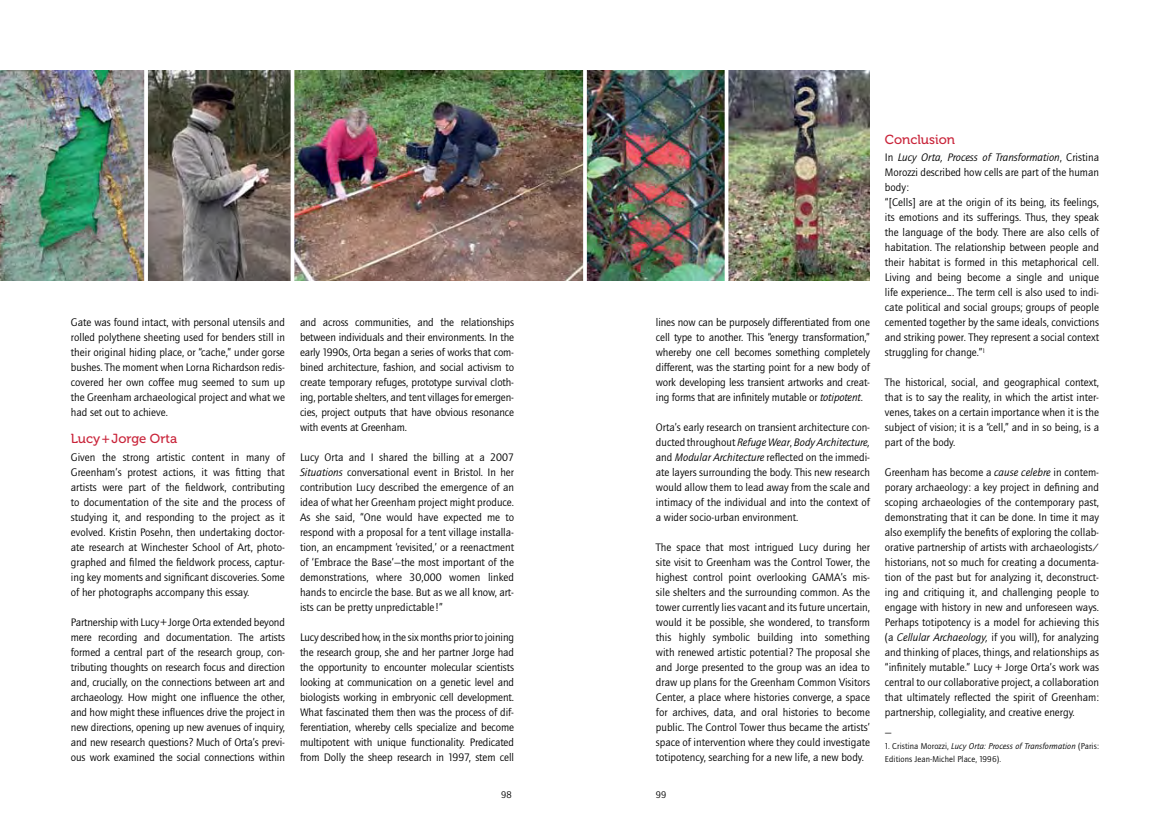
<style>
.page{position:relative;width:1170px;height:833px;background:#fff}
.page>*{position:absolute;margin:0;border:0;box-sizing:border-box;transform-origin:0 0}
.t1{font:13.12px "Museo 500";color:#c9243a}
.t2{font:11.25px/15px "Quay Sans Reg Itc FO";color:#000;text-align:justify}
.t3{font:italic 11.25px "Quay Itc T";color:#000}
.t4{font:10px "Quay Sans Reg Itc FO";color:#000}
.t5{font:italic 8.75px "Quay Itc T";letter-spacing:.01em;color:#000}
.t6{font:8.75px "Quay Sans Reg Itc FO";letter-spacing:.01em;color:#000}
.s1{font-family:"Quay Itc T";font-style:italic}
.s2{font-family:"Quay Sans Reg Itc FO";font-style:normal}
</style>
<div class="page">
<img style="left:0;top:71px;width:869px;height:209px">
<svg style="left:290px;top:70px;width:4px;height:211px"></svg>
<svg style="left:724px;top:70px;width:4px;height:211px"></svg>
<svg style="left:144px;top:70px;width:4px;height:211px"></svg>
<svg style="left:583px;top:70px;width:4px;height:211px"></svg>
<p class="t2" style="left:71px;top:314px;width:215px">Gate was found intact, with personal utensils and rolled polythene sheeting used for benders still in their original hiding place, or “cache,” under gorse bushes. The moment when Lorna Richardson redis&shy;covered her own coffee mug seemed to sum up the Greenham archaeological project and what we had set out to achieve.</p>
<p class="t1" style="left:71px;top:431px;width:108px">Lucy+Jorge Orta</p>
<p class="t2" style="left:71px;top:449px;width:215px">Given the strong artistic content in many of Greenham’s protest actions, it was fitting that artists were part of the fieldwork, contributing to documentation of the site and the process of studying it, and responding to the project as it evolved. Kristin Posehn, then undertaking doctor&shy;ate research at Winchester School of Art, photo&shy;graphed and filmed the fieldwork process, captur&shy;ing key moments and significant discoveries. Some of her photographs accompany this essay.</p>
<p class="t2" style="left:71px;top:614px;width:215px">Partnership with Lucy+Jorge Orta extended beyond mere recording and documentation. The artists formed a central part of the research group, con&shy;tributing thoughts on research focus and direction and, crucially, on the connections between art and archaeology. How might one influence the other, and how might these influences drive the project in new directions, opening up new avenues of inquiry, and new research questions? Much of Orta’s previ&shy;ous work examined the social connections within</p>
<p class="t2" style="left:300px;top:314px;width:215px">and across communities, and the relationships between individuals and their environments. In the early 1990s, Orta began a series of works that com&shy;bined architecture, fashion, and social activism to create temporary refuges, prototype survival cloth&shy;ing, portable shelters, and tent villages for emergen&shy;cies, project outputs that have obvious resonance with events at Greenham.</p>
<p class="t2" style="left:300px;top:449px;width:215px">Lucy Orta and I shared the billing at a 2007<br><span class="s1">Situations</span> conversational event in Bristol. In her contribution Lucy described the emergence of an idea of what her Greenham project might produce.<br>As she said, “One would have expected me to respond with a proposal for a tent village installa&shy;tion, an encampment ‘revisited,’ or a reenactment of ‘Embrace the Base’—the most important of the demonstrations, where 30,000 women linked hands to encircle the base. But as we all know, art&shy;ists can be pretty unpredictable!”</p>
<p class="t2" style="left:300px;top:629px;width:215px">Lucy described how, in the six months prior to joining the research group, she and her partner Jorge had the opportunity to encounter molecular scientists looking at communication on a genetic level and biologists working in embryonic cell development.<br>What fascinated them then was the process of dif&shy;ferentiation, whereby cells specialize and become multipotent with unique functionality. Predicated from Dolly the sheep research in 1997, stem cell</p>
<p class="t2" style="left:656px;top:314px;width:216px">lines now can be purposely differentiated from one cell type to another. This “energy transformation,” whereby one cell becomes something completely different, was the starting point for a new body of work developing less transient artworks and creat&shy;ing forms that are infinitely mutable or <span class="s1">totipotent</span>.</p>
<p class="t2" style="left:656px;top:419px;width:216px">Orta’s early research on transient architecture con-</p>
<p class="t3" style="left:656px;top:435px;width:216px"><span class="s2">ducted throughout</span> Refuge Wear<span class="s2">,</span> Body Architecture,</p>
<p class="t2" style="left:656px;top:449px;width:216px">and <span class="s1">Modular Architecture</span> reflected on the immedi&shy;ate layers surrounding the body. This new research would allow them to lead away from the scale and intimacy of the individual and into the context of a wider socio-urban environment.</p>
<p class="t2" style="left:656px;top:539px;width:216px">The space that most intrigued Lucy during her site visit to Greenham was the Control Tower, the highest control point overlooking GAMA’s mis&shy;sile shelters and the surrounding common. As the tower currently lies vacant and its future uncertain, would it be possible, she wondered, to transform this highly symbolic building into something with renewed artistic potential? The proposal she and Jorge presented to the group was an idea to draw up plans for the Greenham Common Visitors Center, a place where histories converge, a space for archives, data, and oral histories to become public. The Control Tower thus became the artists’ space of intervention where they could investigate totipotency, searching for a new life, a new body.</p>
<p class="t4" style="left:501px;top:789px;width:12px">98</p>
<p class="t4" style="left:656px;top:789px;width:12px">99</p>
<p class="t1" style="left:884px;top:132px;width:72px">Conclusion</p>
<p class="t3" style="left:884px;top:151px;width:215px"><span class="s2">In</span> Lucy Orta, Process of Transformation<span class="s2">, Cristina</span></p>
<p class="t2" style="left:884px;top:165px;width:216px;text-align:left">Morozzi described how cells are part of the human body:<br>“[Cells] are at the origin of its being, its feelings, its emotions and its sufferings. Thus, they speak the language of the body. There are also cells of habitation. The relationship between people and their habitat is formed in this metaphorical cell.<br>Living and being become a single and unique life experience…. The term cell is also used to indi&shy;cate political and social groups; groups of people cemented together by the same ideals, convictions and striking power. They represent a social context struggling for change.”<sup>1</sup></p>
<p class="t2" style="left:884px;top:375px;width:216px">The historical, social, and geographical context, that is to say the reality, in which the artist inter&shy;venes, takes on a certain importance when it is the subject of vision; it is a “cell,” and in so being, is a part of the body.</p>
<p class="t2" style="left:884px;top:465px;width:216px">Greenham has become a <span class="s1">cause celebre</span> in contem&shy;porary archaeology: a key project in defining and scoping archaeologies of the contemporary past, demonstrating that it can be done. In time it may also exemplify the benefits of exploring the collab&shy;orative partnership of artists with archaeologists/ historians, not so much for creating a documenta&shy;tion of the past but for analyzing it, deconstruct&shy;ing and critiquing it, and challenging people to engage with history in new and unforeseen ways.<br>Perhaps totipotency is a model for achieving this (a <span class="s1">Cellular Archaeology,</span> if you will), for analyzing and thinking of places, things, and relationships as “infinitely mutable.” Lucy + Jorge Orta’s work was central to our collaborative project, a collaboration that ultimately reflected the spirit of Greenham: partnership, collegiality, and creative energy.</p>
<p class="t2" style="left:884px;top:725px;width:8px">—</p>
<p class="t5" style="left:884px;top:741px;width:216px"><span class="s2">1. Cristina Morozzi,</span> Lucy Orta: Process of Transformation <span class="s2">(Paris:</span></p>
<p class="t6" style="left:884px;top:753px;width:118px">Editions Jean-Michel Place, 1996).</p>
</div>
